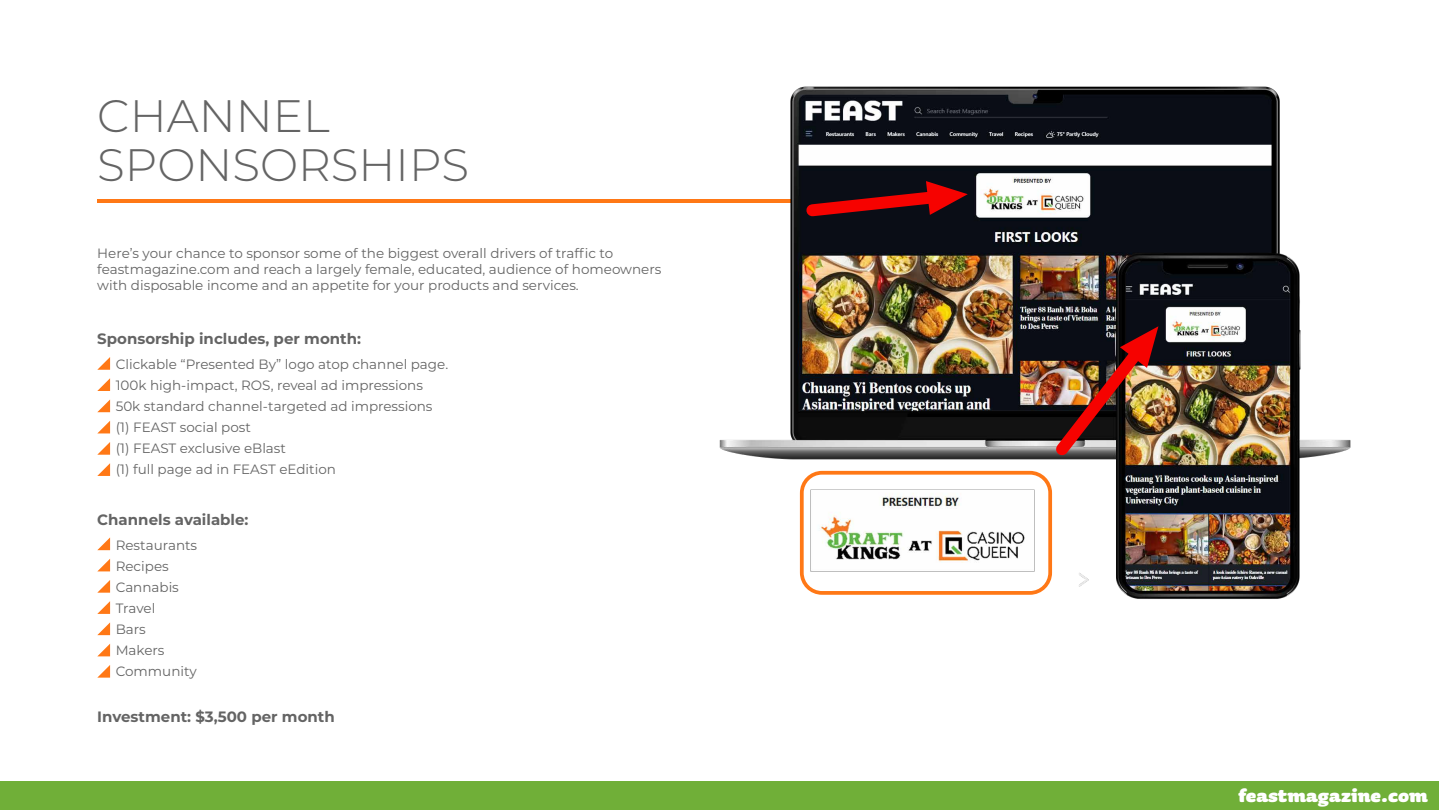
<style>
.page{position:relative;width:1440px;height:810px;background:#fff}
.page>*{position:absolute;margin:0;border:0;box-sizing:border-box;transform-origin:0 0}
.t1{font:300 45.45px/48.8px "Montserrat";color:#646464}
.t2{font:900 21.23px "Sauna Pro";color:#fff}
.t3{font:700 15px "Montserrat";color:#646464}
.t4{font:13.5px/21px "Montserrat";color:#646464}
</style>
<div class="page">
<div style="left:0;top:782px;width:1439px;height:28px;background:#70af38"></div>
<hr style="left:97px;top:199px;width:986px;height:3px;background:#ff7816">
<svg style="left:97px;top:357px;width:13px;height:13px"></svg>
<svg style="left:97px;top:537px;width:13px;height:13px"></svg>
<svg style="left:97px;top:378px;width:13px;height:13px"></svg>
<svg style="left:98px;top:559px;width:12px;height:12px"></svg>
<svg style="left:97px;top:399px;width:13px;height:13px"></svg>
<svg style="left:97px;top:580px;width:13px;height:13px"></svg>
<svg style="left:98px;top:421px;width:12px;height:12px"></svg>
<svg style="left:97px;top:601px;width:13px;height:13px"></svg>
<svg style="left:97px;top:665px;width:13px;height:13px"></svg>
<svg style="left:97px;top:442px;width:13px;height:13px"></svg>
<svg style="left:97px;top:622px;width:13px;height:13px"></svg>
<svg style="left:97px;top:463px;width:13px;height:13px"></svg>
<svg style="left:97px;top:644px;width:13px;height:12px"></svg>
<img style="left:709px;top:86px;width:642px;height:513px">
<div style="left:800px;top:471px;width:252px;height:124px;border:4px solid #ff7816;border-radius:20px"></div>
<svg style="left:799px;top:181px;width:169px;height:42px;background:#50090f"></svg>
<img style="left:1045px;top:326px;width:113px;height:140px">
<h1 class="t1" style="left:97px;top:90px;width:373px">CHANNEL<br>SPONSORSHIPS</h1>
<p class="t4" style="left:97px;top:244px;width:566px;line-height:16.2px">Here’s your chance to sponsor some of the biggest overall drivers of traffic to feastmagazine.com and reach a largely female, educated, audience of homeowners with disposable income and an appetite for your products and services.</p>
<p class="t3" style="left:97px;top:328px;width:265px">Sponsorship includes, per month:</p>
<p class="t4" style="left:116px;top:354px;width:334px">Clickable “Presented By” logo atop channel page.<br>100k high-impact, ROS, reveal ad impressions 50k standard channel-targeted ad impressions (1) FEAST social post<br>(1) FEAST exclusive eBlast<br>(1) full page ad in FEAST eEdition</p>
<p class="t3" style="left:97px;top:508px;width:153px">Channels available:</p>
<p class="t4" style="left:116px;top:534px;width:83px">Restaurants<br>Recipes<br>Cannabis<br>Travel<br>Bars<br>Makers<br>Community</p>
<p class="t3" style="left:97px;top:706px;width:239px">Investment: $3,500 per month</p>
<h2 class="t2" style="left:1238px;top:782px;width:191px">feastmagazine.com</h2>
</div>
